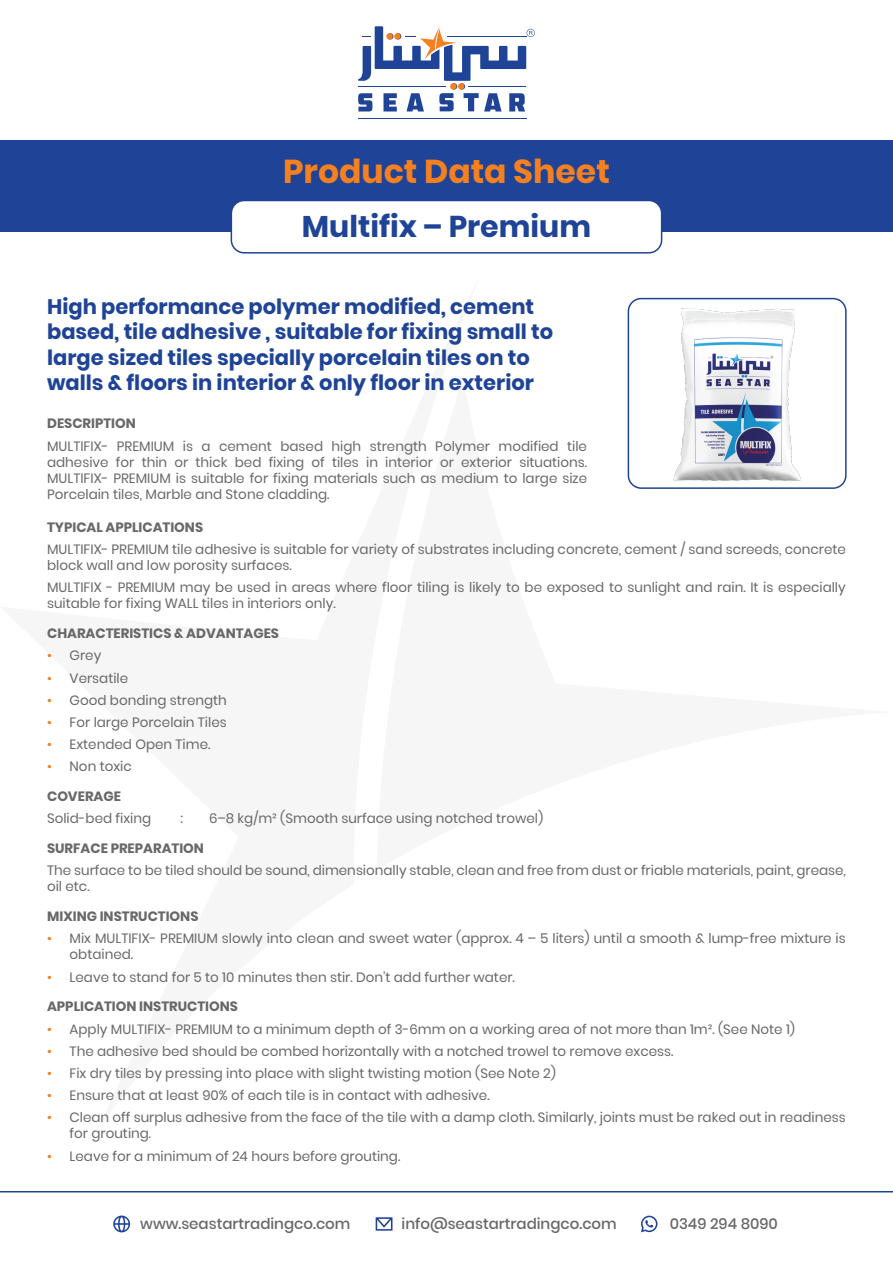
<style>
.page{position:relative;width:893px;height:1263px;background:#fff}
.page>*{position:absolute;margin:0;border:0;box-sizing:border-box;transform-origin:0 0}
.t1{font:700 33px "Poppins";color:#f48020}
.t2{font:700 30px "Poppins";color:#1f4497}
.t3{font:700 21px/25.2px "Poppins";color:#1f4497}
.t4{font:500 15px "Poppins";color:#686868}
.t5{font:13.5px/16.2px "Poppins";color:#686868}
.t6{font:700 13.5px "Poppins";color:#686868}
.s1{color:#f48020}
</style>
<div class="page">
<svg style="left:358px;top:93px;width:14px;height:18px"></svg>
<svg style="left:383px;top:93px;width:14px;height:18px"></svg>
<svg style="left:406px;top:93px;width:18px;height:18px"></svg>
<svg style="left:464px;top:93px;width:38px;height:18px"></svg>
<svg style="left:509px;top:93px;width:16px;height:18px"></svg>
<hr style="left:468px;top:86px;width:58px;height:1px;background:#1f4497">
<div style="left:450px;top:83px;width:6px;height:7px;background:#f48020;border-radius:50%"></div>
<div style="left:458px;top:83px;width:6px;height:7px;background:#f48020;border-radius:50%"></div>
<hr style="left:358px;top:86px;width:88px;height:1px;background:#1f4497">
<hr style="left:358px;top:119px;width:168px;height:1px;background:#1f4497">
<svg style="left:439px;top:93px;width:15px;height:18px"></svg>
<svg style="left:358px;top:26px;width:177px;height:55px"></svg>
<svg style="left:376px;top:1217px;width:16px;height:13px"></svg>
<svg style="left:113px;top:1215px;width:17px;height:17px"></svg>
<svg style="left:641px;top:1216px;width:16px;height:16px"></svg>
<div style="left:0;top:141px;width:893px;height:91px;background:#1f4497"></div>
<div style="left:231px;top:200px;width:431px;height:53px;background:#fff;border-radius:13px"></div>
<div style="left:231px;top:200px;width:431px;height:54px;border:2px solid #1f4497;border-radius:13px"></div>
<hr style="left:0;top:1191px;width:893px;height:1px;background:#1f4497">
<img style="left:666px;top:297px;width:142px;height:192px">
<h1 class="t1" style="left:283px;top:152px;width:328px">Product Data Sheet</h1>
<h2 class="t2" style="left:302px;top:209px;width:291px">Multifix – Premium</h2>
<h3 class="t3" style="left:47px;top:294px;width:508px">High performance polymer modified, cement based, tile adhesive , suitable for fixing small to large sized tiles specially porcelain tiles on to walls &amp; floors in interior &amp; only floor in exterior</h3>
<p class="t6" style="left:47px;top:416px;width:90px">DESCRIPTION</p>
<p class="t5" style="left:47px;top:438px;width:541px;text-align:justify">MULTIFIX- PREMIUM is a cement based high strength Polymer modified tile adhesive for thin or thick bed fixing of tiles in interior or exterior situations.<br>MULTIFIX- PREMIUM is suitable for fixing materials such as medium to large size Porcelain tiles, Marble and Stone cladding.</p>
<p class="t6" style="left:47px;top:519px;width:158px">TYPICAL APPLICATIONS</p>
<p class="t5" style="left:47px;top:541px;width:800px">MULTIFIX- PREMIUM tile adhesive is suitable for variety of substrates including concrete, cement / sand screeds, concrete block wall and low porosity surfaces.</p>
<p class="t5" style="left:47px;top:579px;width:800px">MULTIFIX - PREMIUM may be used in areas where floor tiling is likely to be exposed to sunlight and rain. It is especially suitable for fixing WALL tiles in interiors only.</p>
<p class="t6" style="left:47px;top:625px;width:233px">CHARACTERISTICS &amp; ADVANTAGES</p>
<p class="t5" style="left:47px;top:647px;width:56px"><span class="s1">•</span> Grey</p>
<p class="t5" style="left:47px;top:670px;width:83px"><span class="s1">•</span> Versatile</p>
<p class="t5" style="left:47px;top:692px;width:181px"><span class="s1">•</span> Good bonding strength</p>
<p class="t5" style="left:47px;top:714px;width:181px"><span class="s1">•</span> For large Porcelain Tiles</p>
<p class="t5" style="left:47px;top:736px;width:165px"><span class="s1">•</span> Extended Open Time.</p>
<p class="t5" style="left:47px;top:758px;width:86px"><span class="s1">•</span> Non toxic</p>
<p class="t6" style="left:47px;top:788px;width:75px">COVERAGE</p>
<p class="t5" style="left:47px;top:810px;width:106px">Solid-bed fixing</p>
<p class="t5" style="left:181px;top:810px;width:4px">:</p>
<p class="t5" style="left:209px;top:810px;width:336px">6–8 kg/m² (Smooth surface using notched trowel)</p>
<p class="t6" style="left:47px;top:840px;width:158px">SURFACE PREPARATION</p>
<p class="t5" style="left:47px;top:862px;width:800px">The surface to be tiled should be sound, dimensionally stable, clean and free from dust or friable materials, paint, grease, oil etc.</p>
<p class="t6" style="left:47px;top:908px;width:153px">MIXING INSTRUCTIONS</p>
<p class="t5" style="left:70px;top:930px;width:778px;text-indent:-23px"><span class="s1">•</span> Mix MULTIFIX- PREMIUM slowly into clean and sweet water (approx. 4 – 5 liters) until a smooth &amp; lump-free mixture is obtained.</p>
<p class="t5" style="left:47px;top:969px;width:469px"><span class="s1">•</span> Leave to stand for 5 to 10 minutes then stir. Don’t add further water.</p>
<p class="t6" style="left:47px;top:999px;width:192px">APPLICATION INSTRUCTIONS</p>
<p class="t5" style="left:47px;top:1021px;width:749px"><span class="s1">•</span> Apply MULTIFIX- PREMIUM to a minimum depth of 3-6mm on a working area of not more than 1m². (See Note 1)</p>
<p class="t5" style="left:47px;top:1043px;width:628px"><span class="s1">•</span> The adhesive bed should be combed horizontally with a notched trowel to remove excess.</p>
<p class="t5" style="left:47px;top:1065px;width:510px"><span class="s1">•</span> Fix dry tiles by pressing into place with slight twisting motion (See Note 2)</p>
<p class="t5" style="left:47px;top:1087px;width:444px"><span class="s1">•</span> Ensure that at least 90% of each tile is in contact with adhesive.</p>
<p class="t5" style="left:70px;top:1109px;width:778px;text-indent:-23px"><span class="s1">•</span> Clean off surplus adhesive from the face of the tile with a damp cloth. Similarly, joints must be raked out in readiness for grouting.</p>
<p class="t5" style="left:47px;top:1148px;width:355px"><span class="s1">•</span> Leave for a minimum of 24 hours before grouting.</p>
<p class="t4" style="left:140px;top:1215px;width:212px">www.seastartradingco.com</p>
<p class="t4" style="left:402px;top:1215px;width:217px">info@seastartradingco.com</p>
<p class="t4" style="left:670px;top:1215px;width:110px">0349 294 8090</p>
</div>
